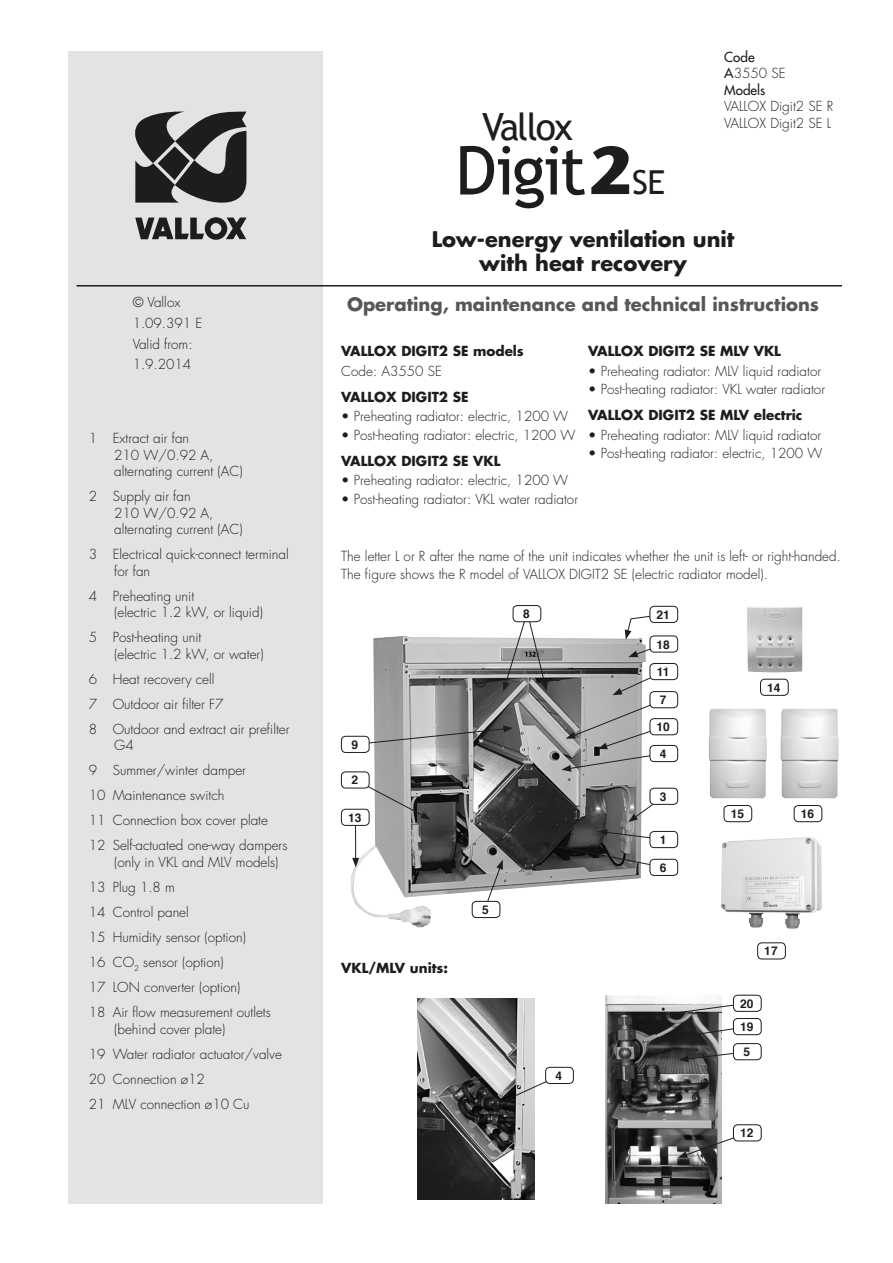
<style>
.page{position:relative;width:893px;height:1263px;background:#fff}
.page>*{position:absolute;margin:0;border:0;box-sizing:border-box;transform-origin:0 0}
.t1{font:67.5px "Trebuchet MS";letter-spacing:-.04em;color:#1d1d1b}
.t2{font:37.5px "Trebuchet MS";letter-spacing:-.06em;color:#1d1d1b}
.t3{font:700 21px/24px "Futura";color:#1d1d1b;text-align:center}
.t4{font:700 18px "Futura";color:#575756}
.t5{font:300 13.5px/25px "Futura";color:#1d1d1b}
.t6{font:700 13.5px "Futura";color:#1d1d1b}
.t7{font:13.5px/16.5px "Futura";color:#1d1d1b}
.t8{font:700 12px "Helvetica";color:#1d1d1b}
.s1{font-family:"Stone Sans ITC";font-weight:700}
.s2{font-size:33px}
.s3{font-weight:300}
</style>
<div class="page">
<img style="left:350px;top:829px;width:80px;height:98px">
<div style="left:68px;top:51px;width:254px;height:1152px;background:#e3e3e3"></div>
<hr style="left:77px;top:285px;width:765px;height:1px;background:#1d1d1b">
<div style="left:760px;top:679px;width:28px;height:16px;border:1px solid #1d1d1b;border-radius:4px"></div>
<div style="left:724px;top:805px;width:28px;height:17px;border:1px solid #1d1d1b;border-radius:4px"></div>
<div style="left:794px;top:805px;width:28px;height:17px;border:1px solid #1d1d1b;border-radius:4px"></div>
<div style="left:757px;top:943px;width:29px;height:16px;border:1px solid #1d1d1b;border-radius:4px"></div>
<img style="left:747px;top:606px;width:55px;height:66px">
<img style="left:709px;top:709px;width:58px;height:89px">
<img style="left:781px;top:709px;width:57px;height:89px">
<img style="left:373px;top:636px;width:273px;height:261px">
<img style="left:418px;top:999px;width:116px;height:201px">
<img style="left:606px;top:995px;width:116px;height:208px">
<svg style="left:488px;top:1074px;width:58px;height:34px"></svg>
<svg style="left:625px;top:613px;width:40px;height:44px"></svg>
<svg style="left:503px;top:610px;width:45px;height:81px"></svg>
<svg style="left:628px;top:795px;width:37px;height:27px"></svg>
<hr style="left:355px;top:817px;width:1px;height:43px;background:#1d1d1b">
<svg style="left:352px;top:858px;width:7px;height:9px"></svg>
<svg style="left:354px;top:779px;width:76px;height:40px"></svg>
<svg style="left:355px;top:725px;width:158px;height:20px;background:#929292"></svg>
<svg style="left:561px;top:670px;width:104px;height:102px;background:#a8a8a8"></svg>
<svg style="left:541px;top:829px;width:124px;height:39px;background:#595959"></svg>
<svg style="left:635px;top:1002px;width:113px;height:18px"></svg>
<svg style="left:679px;top:1051px;width:69px;height:11px"></svg>
<svg style="left:650px;top:1026px;width:98px;height:17px"></svg>
<svg style="left:678px;top:1132px;width:69px;height:26px"></svg>
<div style="left:545px;top:1067px;width:29px;height:17px;border:1px solid #1d1d1b;border-radius:4px"></div>
<div style="left:650px;top:606px;width:28px;height:16px;background:#fff;border-radius:4px"></div>
<div style="left:650px;top:606px;width:28px;height:17px;border:1px solid #1d1d1b;border-radius:4px"></div>
<div style="left:650px;top:636px;width:28px;height:16px;background:#fff;border-radius:4px"></div>
<div style="left:650px;top:636px;width:28px;height:16px;border:1px solid #1d1d1b;border-radius:4px"></div>
<div style="left:513px;top:605px;width:28px;height:17px;background:#fff;border-radius:4px"></div>
<div style="left:513px;top:605px;width:28px;height:17px;border:1px solid #1d1d1b;border-radius:4px"></div>
<div style="left:650px;top:663px;width:28px;height:17px;background:#fff;border-radius:4px"></div>
<div style="left:650px;top:663px;width:28px;height:17px;border:1px solid #1d1d1b;border-radius:4px"></div>
<div style="left:650px;top:692px;width:28px;height:16px;background:#fff;border-radius:4px"></div>
<div style="left:650px;top:691px;width:28px;height:17px;border:1px solid #1d1d1b;border-radius:4px"></div>
<div style="left:650px;top:719px;width:28px;height:16px;background:#fff;border-radius:4px"></div>
<div style="left:650px;top:718px;width:28px;height:17px;border:1px solid #1d1d1b;border-radius:4px"></div>
<div style="left:650px;top:788px;width:28px;height:16px;background:#fff;border-radius:4px"></div>
<div style="left:650px;top:788px;width:28px;height:16px;border:1px solid #1d1d1b;border-radius:4px"></div>
<div style="left:341px;top:809px;width:28px;height:16px;background:#fff;border-radius:4px"></div>
<div style="left:341px;top:809px;width:28px;height:16px;border:1px solid #1d1d1b;border-radius:4px"></div>
<div style="left:341px;top:772px;width:28px;height:16px;background:#fff;border-radius:4px"></div>
<div style="left:341px;top:772px;width:28px;height:16px;border:1px solid #1d1d1b;border-radius:4px"></div>
<div style="left:341px;top:736px;width:28px;height:16px;background:#fff;border-radius:4px"></div>
<div style="left:341px;top:736px;width:28px;height:17px;border:1px solid #1d1d1b;border-radius:4px"></div>
<div style="left:650px;top:745px;width:28px;height:17px;background:#fff;border-radius:4px"></div>
<div style="left:650px;top:745px;width:28px;height:17px;border:1px solid #1d1d1b;border-radius:4px"></div>
<div style="left:650px;top:831px;width:28px;height:17px;background:#fff;border-radius:4px"></div>
<div style="left:650px;top:831px;width:28px;height:17px;border:1px solid #1d1d1b;border-radius:4px"></div>
<div style="left:650px;top:859px;width:28px;height:16px;background:#fff;border-radius:4px"></div>
<div style="left:650px;top:859px;width:28px;height:17px;border:1px solid #1d1d1b;border-radius:4px"></div>
<div style="left:733px;top:995px;width:28px;height:16px;background:#fff;border-radius:4px"></div>
<div style="left:733px;top:995px;width:28px;height:16px;border:1px solid #1d1d1b;border-radius:4px"></div>
<div style="left:733px;top:1043px;width:28px;height:17px;background:#fff;border-radius:4px"></div>
<div style="left:733px;top:1043px;width:28px;height:17px;border:1px solid #1d1d1b;border-radius:4px"></div>
<div style="left:733px;top:1018px;width:28px;height:17px;background:#fff;border-radius:4px"></div>
<div style="left:733px;top:1018px;width:28px;height:17px;border:1px solid #1d1d1b;border-radius:4px"></div>
<div style="left:733px;top:1125px;width:28px;height:16px;background:#fff;border-radius:4px"></div>
<div style="left:733px;top:1124px;width:28px;height:17px;border:1px solid #1d1d1b;border-radius:4px"></div>
<img style="left:721px;top:837px;width:101px;height:92px">
<svg style="left:135px;top:111px;width:112px;height:129px"></svg>
<svg style="left:484px;top:860px;width:19px;height:50px"></svg>
<div style="left:472px;top:901px;width:28px;height:16px;background:#fff;border-radius:4px"></div>
<div style="left:472px;top:901px;width:28px;height:17px;border:1px solid #1d1d1b;border-radius:4px"></div>
<p class="t5" style="left:133px;top:292px;width:71px;line-height:20.7px">© Vallox<br>1.09.391 E<br>Valid from:<br>1.9.2014</p>
<p class="t5" style="left:114px;top:431px;width:130px;line-height:16.5px;text-indent:-26px">1 Extract air fan<br>210 W/0.92 A, alternating current (AC)</p>
<p class="t5" style="left:114px;top:489px;width:130px;line-height:16.5px;text-indent:-26px">2 Supply air fan<br>210 W/0.92 A, alternating current (AC)</p>
<p class="t5" style="left:114px;top:547px;width:176px;line-height:16.5px;text-indent:-26px">3 Electrical quick-connect terminal for fan</p>
<p class="t5" style="left:114px;top:588px;width:150px;line-height:16.5px;text-indent:-26px">4 Preheating unit<br>(electric 1.2 kW, or liquid)</p>
<p class="t5" style="left:114px;top:630px;width:151px;line-height:16.5px;text-indent:-26px">5 Post-heating unit<br>(electric 1.2 kW, or water)</p>
<p class="t5" style="left:89px;top:667px;width:202px">6 Heat recovery cell<br>7 Outdoor air filter F7<br>8 Outdoor and extract air prefilter</p>
<p class="t5" style="left:89px;top:733px;width:200px;text-indent:26px">G4<br>9 Summer/winter damper<br>10 Maintenance switch<br>11 Connection box cover plate<br>12 Self-actuated one-way dampers</p>
<p class="t5" style="left:89px;top:850px;width:191px;text-indent:26px">(only in VKL and MLV models)<br>13 Plug 1.8 m<br>14 Control panel<br>15 Humidity sensor (option)<br>16 CO<sub>2</sub> sensor (option)<br>17 LON converter (option)<br>18 Air flow measurement outlets</p>
<p class="t5" style="left:89px;top:1016px;width:195px;text-indent:26px">(behind cover plate)<br>19 Water radiator actuator/valve<br>20 Connection ø12<br>21 MLV connection ø10 Cu</p>
<h2 class="t2" style="left:482px;top:104px;width:92px">Vallox</h2>
<h1 class="t1" style="left:455px;top:131px;width:211px">Digit<span class="s1">2</span><span class="s2">SE</span></h1>
<p class="t7" style="left:724px;top:48px;width:63px">Code<br>A<span class="s3">3550 SE<br></span>Models</p>
<p class="t5" style="left:724px;top:98px;width:111px;line-height:16.5px">VALLOX Digit2 SE R<br>VALLOX Digit2 SE L</p>
<h3 class="t3" style="left:432px;top:227px;width:304px">Low-energy ventilation unit with heat recovery</h3>
<h3 class="t4" style="left:347px;top:292px;width:474px">Operating, maintenance and technical instructions</h3>
<p class="t6" style="left:341px;top:342px;width:184px">VALLOX DIGIT2 SE models</p>
<p class="t5" style="left:341px;top:359px;width:102px">Code: A3550 SE</p>
<p class="t6" style="left:341px;top:388px;width:129px">VALLOX DIGIT2 SE</p>
<p class="t5" style="left:341px;top:404px;width:229px">• Preheating radiator: electric, 1200 W</p>
<p class="t5" style="left:341px;top:423px;width:236px">• Post-heating radiator: electric, 1200 W</p>
<p class="t6" style="left:341px;top:452px;width:161px">VALLOX DIGIT2 SE VKL</p>
<p class="t5" style="left:341px;top:468px;width:229px">• Preheating radiator: electric, 1200 W</p>
<p class="t5" style="left:341px;top:487px;width:238px">• Post-heating radiator: VKL water radiator</p>
<p class="t6" style="left:588px;top:342px;width:194px">VALLOX DIGIT2 SE MLV VKL</p>
<p class="t5" style="left:588px;top:359px;width:234px">• Preheating radiator: MLV liquid radiator</p>
<p class="t5" style="left:588px;top:377px;width:238px">• Post-heating radiator: VKL water radiator</p>
<p class="t6" style="left:588px;top:406px;width:216px">VALLOX DIGIT2 SE MLV electric</p>
<p class="t5" style="left:588px;top:423px;width:234px">• Preheating radiator: MLV liquid radiator</p>
<p class="t5" style="left:588px;top:441px;width:236px">• Post-heating radiator: electric, 1200 W</p>
<p class="t5" style="left:341px;top:547px;width:501px;line-height:18.5px">The letter L or R after the name of the unit indicates whether the unit is left- or right-handed.<br>The figure shows the R model of VALLOX DIGIT2 SE (electric radiator model).</p>
<p class="t8" style="left:523px;top:604px;width:8px">8</p>
<p class="t8" style="left:351px;top:735px;width:8px">9</p>
<p class="t8" style="left:351px;top:770px;width:8px">2</p>
<p class="t8" style="left:348px;top:808px;width:15px">13</p>
<p class="t6" style="left:341px;top:959px;width:108px">VKL/MLV units:</p>
<p class="t8" style="left:482px;top:900px;width:8px">5</p>
<p class="t8" style="left:556px;top:1066px;width:8px">4</p>
<p class="t8" style="left:657px;top:605px;width:15px">21</p>
<p class="t8" style="left:657px;top:635px;width:15px">18</p>
<p class="t8" style="left:657px;top:662px;width:14px">11</p>
<p class="t8" style="left:660px;top:690px;width:8px">7</p>
<p class="t8" style="left:657px;top:717px;width:15px">10</p>
<p class="t8" style="left:660px;top:744px;width:8px">4</p>
<p class="t8" style="left:660px;top:787px;width:8px">3</p>
<p class="t8" style="left:660px;top:830px;width:8px">1</p>
<p class="t8" style="left:660px;top:858px;width:8px">6</p>
<p class="t8" style="left:767px;top:678px;width:15px">14</p>
<p class="t8" style="left:731px;top:804px;width:15px">15</p>
<p class="t8" style="left:801px;top:804px;width:15px">16</p>
<p class="t8" style="left:764px;top:941px;width:15px">17</p>
<p class="t8" style="left:740px;top:994px;width:15px">20</p>
<p class="t8" style="left:743px;top:1042px;width:8px">5</p>
<p class="t8" style="left:740px;top:1017px;width:15px">19</p>
<p class="t8" style="left:740px;top:1123px;width:15px">12</p>
</div>
